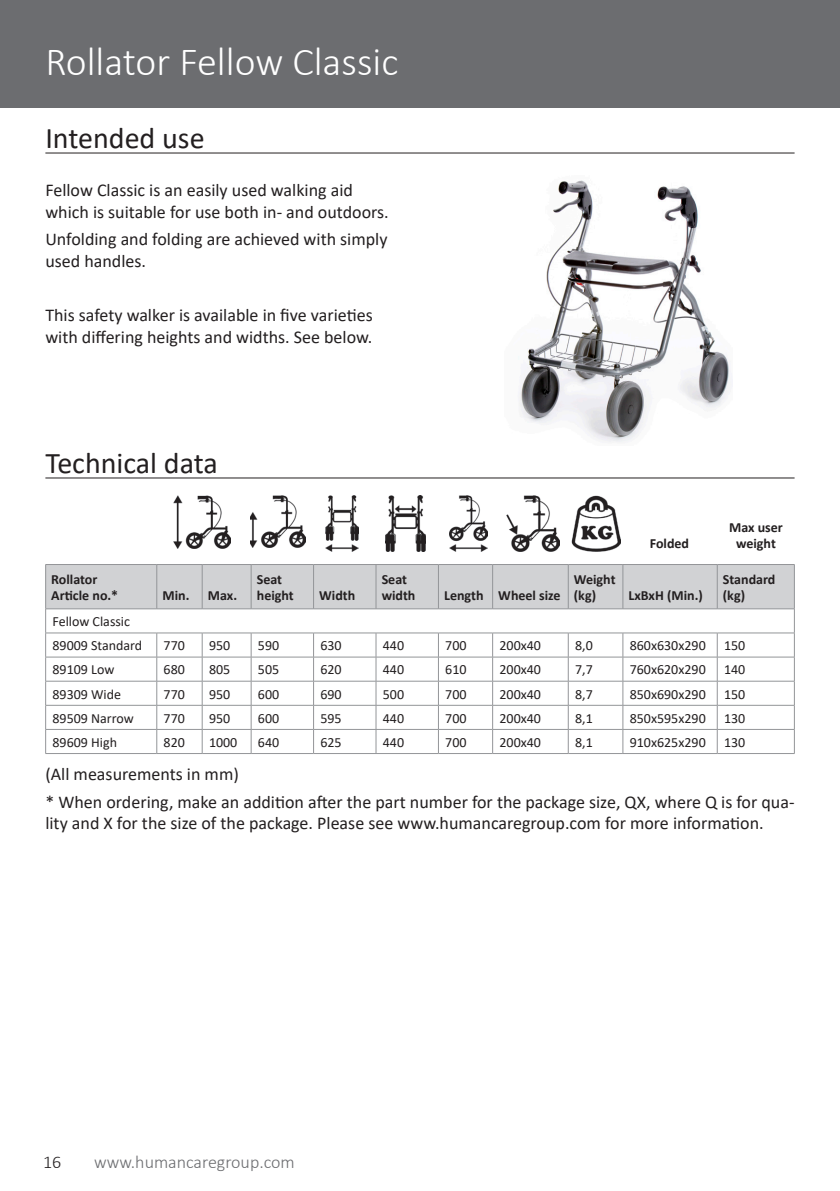
<style>
.page{position:relative;width:840px;height:1191px;background:#fff}
.page>*{position:absolute;margin:0;border:0;box-sizing:border-box;transform-origin:0 0}
.t1{font:300 40px "Calibri";color:#fff}
.Content_heading{font:30px "Calibri";color:#231f20}
.Body_text{font:18px/21.6px "Calibri";color:#231f20}
.t2{font:300 18px "Calibri";color:#6c6d70}
.t3{font:300 18px "Calibri";color:#231f20}
.Body_text-2{font:14px "Calibri";color:#231f20}
.Body_Headline{font:700 14px/16.8px "Calibri";color:#231f20}
</style>
<div class="page">
<div style="left:0;top:0;width:839px;height:108px;background:#6c6d70"></div>
<hr style="left:45px;top:152px;width:749px;height:1px;background:#231f20">
<hr style="left:45px;top:477px;width:749px;height:1px;background:#231f20">
<svg style="left:45px;top:564px;width:749px;height:189px"></svg>
<hr style="left:45px;top:753px;width:112px;height:1px;background:#939598">
<hr style="left:157px;top:753px;width:45px;height:1px;background:#939598">
<hr style="left:202px;top:753px;width:49px;height:1px;background:#939598">
<hr style="left:251px;top:753px;width:62px;height:1px;background:#939598">
<hr style="left:313px;top:753px;width:63px;height:1px;background:#939598">
<hr style="left:376px;top:753px;width:62px;height:1px;background:#939598">
<hr style="left:438px;top:753px;width:54px;height:1px;background:#939598">
<hr style="left:492px;top:753px;width:76px;height:1px;background:#939598">
<hr style="left:568px;top:753px;width:54px;height:1px;background:#939598">
<hr style="left:622px;top:753px;width:94px;height:1px;background:#939598">
<hr style="left:716px;top:753px;width:78px;height:1px;background:#939598">
<img style="left:325px;top:495px;width:33px;height:57px">
<img style="left:506px;top:495px;width:53px;height:57px">
<img style="left:173px;top:495px;width:57px;height:53px">
<img style="left:449px;top:495px;width:38px;height:57px">
<img style="left:571px;top:495px;width:49px;height:57px">
<img style="left:251px;top:495px;width:54px;height:53px">
<img style="left:385px;top:495px;width:40px;height:57px">
<img style="left:518px;top:180px;width:214px;height:263px">
<h1 class="t1" style="left:45px;top:37px;width:354px">Rollator Fellow Classic</h1>
<p class="Content_heading" style="left:45px;top:117px;width:161px">Intended use</p>
<p class="Body_text" style="left:45px;top:179px;width:345px">Fellow Classic is an easily used walking aid which is suitable for use both in- and outdoors.</p>
<p class="Body_text" style="left:45px;top:228px;width:343px">Unfolding and folding are achieved with simply used handles.</p>
<p class="Body_text" style="left:45px;top:304px;width:328px">This safety walker is available in five varieties with differing heights and widths. See below.</p>
<p class="Content_heading" style="left:45px;top:442px;width:174px">Technical data</p>
<p class="Body_Headline" style="left:51px;top:570px;width:48px">Rollator</p>
<p class="Body_Headline" style="left:51px;top:587px;width:68px">Article no.*</p>
<p class="Body_Headline" style="left:162px;top:587px;width:28px">Min.</p>
<p class="Body_Headline" style="left:208px;top:587px;width:31px">Max.</p>
<p class="Body_Headline" style="left:257px;top:570px;width:38px">Seat height</p>
<p class="Body_Headline" style="left:319px;top:587px;width:38px">Width</p>
<p class="Body_Headline" style="left:381px;top:570px;width:35px">Seat width</p>
<p class="Body_Headline" style="left:444px;top:587px;width:41px">Length</p>
<p class="Body_Headline" style="left:498px;top:587px;width:64px">Wheel size</p>
<p class="Body_Headline" style="left:573px;top:570px;width:43px">Weight (kg)</p>
<p class="Body_Headline" style="left:728px;top:518px;width:55px">Max user</p>
<p class="Body_Headline" style="left:649px;top:535px;width:41px">Folded</p>
<p class="Body_Headline" style="left:735px;top:535px;width:41px">weight</p>
<p class="Body_Headline" style="left:628px;top:587px;width:76px">LxBxH (Min.)</p>
<p class="Body_Headline" style="left:722px;top:570px;width:54px">Standard (kg)</p>
<p class="Body_text-2" style="left:52px;top:612px;width:79px">Fellow Classic</p>
<p class="Body_text-2" style="left:52px;top:636px;width:91px">89009 Standard</p>
<p class="Body_text-2" style="left:163px;top:636px;width:23px">770</p>
<p class="Body_text-2" style="left:209px;top:636px;width:23px">950</p>
<p class="Body_text-2" style="left:258px;top:636px;width:23px">590</p>
<p class="Body_text-2" style="left:320px;top:636px;width:23px">630</p>
<p class="Body_text-2" style="left:382px;top:636px;width:23px">440</p>
<p class="Body_text-2" style="left:445px;top:636px;width:23px">700</p>
<p class="Body_text-2" style="left:499px;top:636px;width:43px">200x40</p>
<p class="Body_text-2" style="left:574px;top:636px;width:19px">8,0</p>
<p class="Body_text-2" style="left:629px;top:636px;width:78px">860x630x290</p>
<p class="Body_text-2" style="left:723px;top:636px;width:23px">150</p>
<p class="Body_text-2" style="left:52px;top:660px;width:63px">89109 Low</p>
<p class="Body_text-2" style="left:163px;top:660px;width:23px">680</p>
<p class="Body_text-2" style="left:209px;top:660px;width:23px">805</p>
<p class="Body_text-2" style="left:258px;top:660px;width:23px">505</p>
<p class="Body_text-2" style="left:320px;top:660px;width:23px">620</p>
<p class="Body_text-2" style="left:382px;top:660px;width:23px">440</p>
<p class="Body_text-2" style="left:445px;top:660px;width:23px">610</p>
<p class="Body_text-2" style="left:499px;top:660px;width:43px">200x40</p>
<p class="Body_text-2" style="left:574px;top:660px;width:19px">7,7</p>
<p class="Body_text-2" style="left:629px;top:660px;width:78px">760x620x290</p>
<p class="Body_text-2" style="left:723px;top:660px;width:23px">140</p>
<p class="Body_text-2" style="left:52px;top:684px;width:70px">89309 Wide</p>
<p class="Body_text-2" style="left:163px;top:684px;width:23px">770</p>
<p class="Body_text-2" style="left:209px;top:684px;width:23px">950</p>
<p class="Body_text-2" style="left:258px;top:684px;width:23px">600</p>
<p class="Body_text-2" style="left:320px;top:684px;width:23px">690</p>
<p class="Body_text-2" style="left:382px;top:684px;width:23px">500</p>
<p class="Body_text-2" style="left:445px;top:684px;width:23px">700</p>
<p class="Body_text-2" style="left:499px;top:684px;width:43px">200x40</p>
<p class="Body_text-2" style="left:574px;top:684px;width:19px">8,7</p>
<p class="Body_text-2" style="left:629px;top:684px;width:78px">850x690x290</p>
<p class="Body_text-2" style="left:723px;top:684px;width:23px">150</p>
<p class="Body_text-2" style="left:52px;top:708px;width:83px">89509 Narrow</p>
<p class="Body_text-2" style="left:163px;top:708px;width:23px">770</p>
<p class="Body_text-2" style="left:209px;top:708px;width:23px">950</p>
<p class="Body_text-2" style="left:258px;top:708px;width:23px">600</p>
<p class="Body_text-2" style="left:320px;top:708px;width:23px">595</p>
<p class="Body_text-2" style="left:382px;top:708px;width:23px">440</p>
<p class="Body_text-2" style="left:445px;top:708px;width:23px">700</p>
<p class="Body_text-2" style="left:499px;top:708px;width:43px">200x40</p>
<p class="Body_text-2" style="left:574px;top:708px;width:19px">8,1</p>
<p class="Body_text-2" style="left:629px;top:708px;width:78px">850x595x290</p>
<p class="Body_text-2" style="left:723px;top:708px;width:23px">130</p>
<p class="Body_text-2" style="left:52px;top:732px;width:66px">89609 High</p>
<p class="Body_text-2" style="left:163px;top:732px;width:23px">820</p>
<p class="Body_text-2" style="left:209px;top:732px;width:30px">1000</p>
<p class="Body_text-2" style="left:258px;top:732px;width:23px">640</p>
<p class="Body_text-2" style="left:320px;top:732px;width:23px">625</p>
<p class="Body_text-2" style="left:382px;top:732px;width:23px">440</p>
<p class="Body_text-2" style="left:445px;top:732px;width:23px">700</p>
<p class="Body_text-2" style="left:499px;top:732px;width:43px">200x40</p>
<p class="Body_text-2" style="left:574px;top:732px;width:19px">8,1</p>
<p class="Body_text-2" style="left:629px;top:732px;width:78px">910x625x290</p>
<p class="Body_text-2" style="left:723px;top:732px;width:23px">130</p>
<p class="Body_text" style="left:45px;top:763px;width:195px">(All measurements in mm)</p>
<p class="Body_text" style="left:45px;top:790px;width:750px">* When ordering, make an addition after the part number for the package size, QX, where Q is for qua&shy;lity and X for the size of the package. Please see www.humancaregroup.com for more information.</p>
<p class="t3" style="left:43px;top:1151px;width:20px">16</p>
<p class="t2" style="left:94px;top:1151px;width:202px">www.humancaregroup.com</p>
</div>
